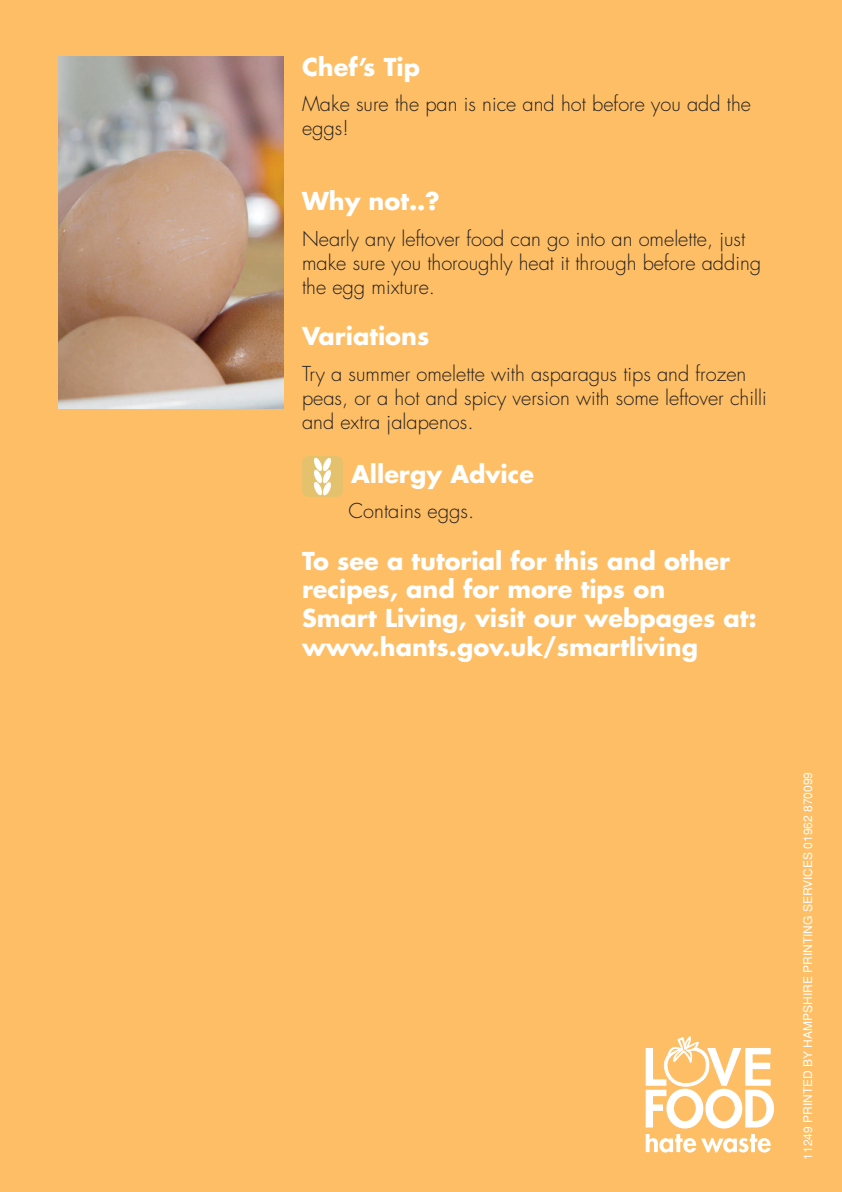
<style>
.page{position:relative;width:842px;height:1192px;background:#fdbe65}
.page>*{position:absolute;margin:0;border:0;box-sizing:border-box;transform-origin:0 0}
.Subheading{font:700 24px/28.8px "Futura";color:#fff}
.Body{font:300 20px/24px "Futura";color:#231f20}
.Advice{font:300 20px "Futura";color:#231f20}
.Ingredients_Heading{font:12px "Helvetica";color:#fff}
</style>
<div class="page">
<img style="left:58px;top:56px;width:225px;height:353px">
<div style="left:302px;top:456px;width:41px;height:41px;background:#e4c26d;border-radius:7px"></div>
<svg style="left:314px;top:457px;width:17px;height:39px"></svg>
<svg style="left:646px;top:1134px;width:125px;height:18px"></svg>
<svg style="left:646px;top:1036px;width:128px;height:92px"></svg>
<p class="Subheading" style="left:302px;top:51px;width:120px">Chef’s Tip</p>
<p class="Body" style="left:302px;top:92px;width:450px">Make sure the pan is nice and hot before you add the eggs!</p>
<p class="Subheading" style="left:302px;top:186px;width:139px">Why not..?</p>
<p class="Body" style="left:302px;top:227px;width:461px">Nearly any leftover food can go into an omelette, just make sure you thoroughly heat it through before adding the egg mixture.</p>
<p class="Subheading" style="left:302px;top:321px;width:129px">Variations</p>
<p class="Body" style="left:302px;top:361px;width:466px">Try a summer omelette with asparagus tips and frozen peas, or a hot and spicy version with some leftover chilli and extra jalapenos.</p>
<p class="Subheading" style="left:351px;top:459px;width:184px">Allergy Advice</p>
<p class="Advice" style="left:349px;top:498px;width:127px">Contains eggs.</p>
<p class="Subheading" style="left:302px;top:545px;width:456px">To see a tutorial for this and other recipes, and for more tips on<br>Smart Living, visit our webpages at: www.hants.gov.uk/smartliving</p>
<p class="Ingredients_Heading" style="left:801px;top:1159px;width:389px;rotate:-90deg">11249 PRINTED BY HAMPSHIRE PRINTING SERVICES 01962 870099</p>
</div>
